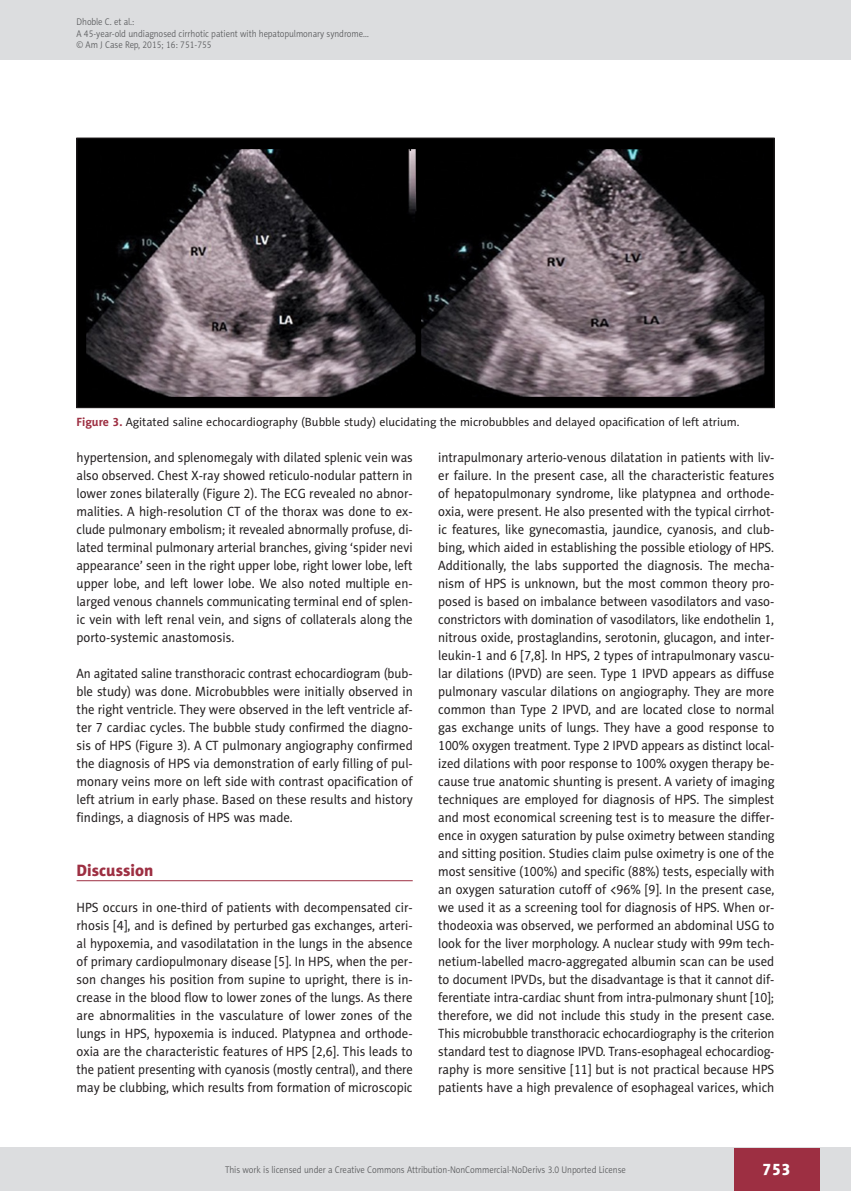
<style>
.page{position:relative;width:851px;height:1191px;background:#fff}
.page>*{position:absolute;margin:0;border:0;box-sizing:border-box;transform-origin:0 0}
.AJCR_Headline_1{font:16.5px "Naomi Sans EFN Heavy";color:#9d2f42}
.t1{font:16.5px "Naomi Sans EFN Heavy";color:#fff}
.AJCR_Body{font:13.5px/18px "Naomi Sans EFN";color:#231f20;text-align:justify;scale:.95 1}
.AJCR_Body-2{font:13.5px/18px "Naomi Sans EFN";color:#231f20;text-align:justify;scale:.94 1}
.AJCR_Body-3{font:13.5px/18px "Naomi Sans EFN";color:#231f20;text-align:justify;scale:.93 1}
.AJCR_Rycina_tytul{font:12px "Naomi Sans EFN";color:#231f20}
.AJCR_pagina_zywa{font:9.75px/11.2px "Naomi Sans EFN Light";color:#57585a;scale:.9 1}
.AJCR_pagina_sygnatur{font:9.75px "Naomi Sans EFN Light";color:#57585a;scale:.9 1}
.s1{font-weight:700;color:#9d2f42}
</style>
<div class="page">
<hr style="left:77px;top:880px;width:335px;height:1px;background:#9d2f42">
<img style="left:79px;top:140px;width:693px;height:266px">
<div style="left:77px;top:138px;width:697px;height:270px;border:1px solid #231f20"></div>
<div style="left:0;top:1148px;width:850px;height:43px;background:#dcdddf"></div>
<div style="left:733px;top:1147px;width:86px;height:43px;background:#9d2f42"></div>
<div style="left:0;top:0;width:850px;height:60px;background:#dcdddf"></div>
<p class="AJCR_pagina_zywa" style="left:77px;top:16px;width:326px">Dhoble C. et al.:<br>A 45-year-old undiagnosed cirrhotic patient with hepatopulmonary syndrome…</p>
<p class="AJCR_pagina_sygnatur" style="left:77px;top:39px;width:152px">© Am J Case Rep, 2015; 16: 751-755</p>
<p class="AJCR_Rycina_tytul" style="left:77px;top:415px;width:664px"><span class="s1">Figure 3.</span> Agitated saline echocardiography (Bubble study) elucidating the microbubbles and delayed opacification of left atrium.</p>
<p class="AJCR_Body-2" style="left:77px;top:448px;width:359px">hypertension, and splenomegaly with dilated splenic vein was also observed. Chest X-ray showed reticulo-nodular pattern in lower zones bilaterally (Figure 2). The ECG revealed no abnor&shy;malities. A high-resolution CT of the thorax was done to ex&shy;clude pulmonary embolism; it revealed abnormally profuse, di&shy;lated terminal pulmonary arterial branches, giving ‘spider nevi appearance’ seen in the right upper lobe, right lower lobe, left upper lobe, and left lower lobe. We also noted multiple en&shy;larged venous channels communicating terminal end of splen&shy;ic vein with left renal vein, and signs of collaterals along the porto-systemic anastomosis.</p>
<p class="AJCR_Body-3" style="left:77px;top:664px;width:363px">An agitated saline transthoracic contrast echocardiogram (bub&shy;ble study) was done. Microbubbles were initially observed in the right ventricle. They were observed in the left ventricle af&shy;ter 7 cardiac cycles. The bubble study confirmed the diagno&shy;sis of HPS (Figure 3). A CT pulmonary angiography confirmed the diagnosis of HPS via demonstration of early filling of pul&shy;monary veins more on left side with contrast opacification of left atrium in early phase. Based on these results and history findings, a diagnosis of HPS was made.</p>
<p class="AJCR_Headline_1" style="left:77px;top:860px;width:78px">Discussion</p>
<p class="AJCR_Body" style="left:77px;top:898px;width:355px">HPS occurs in one-third of patients with decompensated cir&shy;rhosis [4], and is defined by perturbed gas exchanges, arteri&shy;al hypoxemia, and vasodilatation in the lungs in the absence of primary cardiopulmonary disease [5]. In HPS, when the per&shy;son changes his position from supine to upright, there is in&shy;crease in the blood flow to lower zones of the lungs. As there are abnormalities in the vasculature of lower zones of the lungs in HPS, hypoxemia is induced. Platypnea and orthode&shy;oxia are the characteristic features of HPS [2,6]. This leads to the patient presenting with cyanosis (mostly central), and there may be clubbing, which results from formation of microscopic</p>
<p class="AJCR_Body" style="left:438px;top:448px;width:355px">intrapulmonary arterio-venous dilatation in patients with liv&shy;er failure. In the present case, all the characteristic features of hepatopulmonary syndrome, like platypnea and orthode&shy;oxia, were present. He also presented with the typical cirrhot&shy;ic features, like gynecomastia, jaundice, cyanosis, and club&shy;bing, which aided in establishing the possible etiology of HPS.<br>Additionally, the labs supported the diagnosis. The mecha&shy;nism of HPS is unknown, but the most common theory pro&shy;posed is based on imbalance between vasodilators and vaso&shy;constrictors with domination of vasodilators, like endothelin 1, nitrous oxide, prostaglandins, serotonin, glucagon, and inter&shy;leukin-1 and 6 [7,8]. In HPS, 2 types of intrapulmonary vascu&shy;lar dilations (IPVD) are seen. Type 1 IPVD appears as diffuse pulmonary vascular dilations on angiography. They are more common than Type 2 IPVD, and are located close to normal gas exchange units of lungs. They have a good response to 100% oxygen treatment. Type 2 IPVD appears as distinct local&shy;ized dilations with poor response to 100% oxygen therapy be&shy;cause true anatomic shunting is present. A variety of imaging techniques are employed for diagnosis of HPS. The simplest and most economical screening test is to measure the differ&shy;ence in oxygen saturation by pulse oximetry between standing and sitting position. Studies claim pulse oximetry is one of the most sensitive (100%) and specific (88%) tests, especially with an oxygen saturation cutoff of &lt;96% [9]. In the present case, we used it as a screening tool for diagnosis of HPS. When or&shy;thodeoxia was observed, we performed an abdominal USG to look for the liver morphology. A nuclear study with 99m tech&shy;netium-labelled macro-aggregated albumin scan can be used to document IPVDs, but the disadvantage is that it cannot dif&shy;ferentiate intra-cardiac shunt from intra-pulmonary shunt [10]; therefore, we did not include this study in the present case.<br>This microbubble transthoracic echocardiography is the criterion standard test to diagnose IPVD. Trans-esophageal echocardiog&shy;raphy is more sensitive [11] but is not practical because HPS patients have a high prevalence of esophageal varices, which</p>
<p class="AJCR_pagina_zywa" style="left:225px;top:1164px;width:447px">This work is licensed under a Creative Commons Attribution-NonCommercial-NoDerivs 3.0 Unported License</p>
<p class="t1" style="left:762px;top:1159px;width:30px">753</p>
</div>
